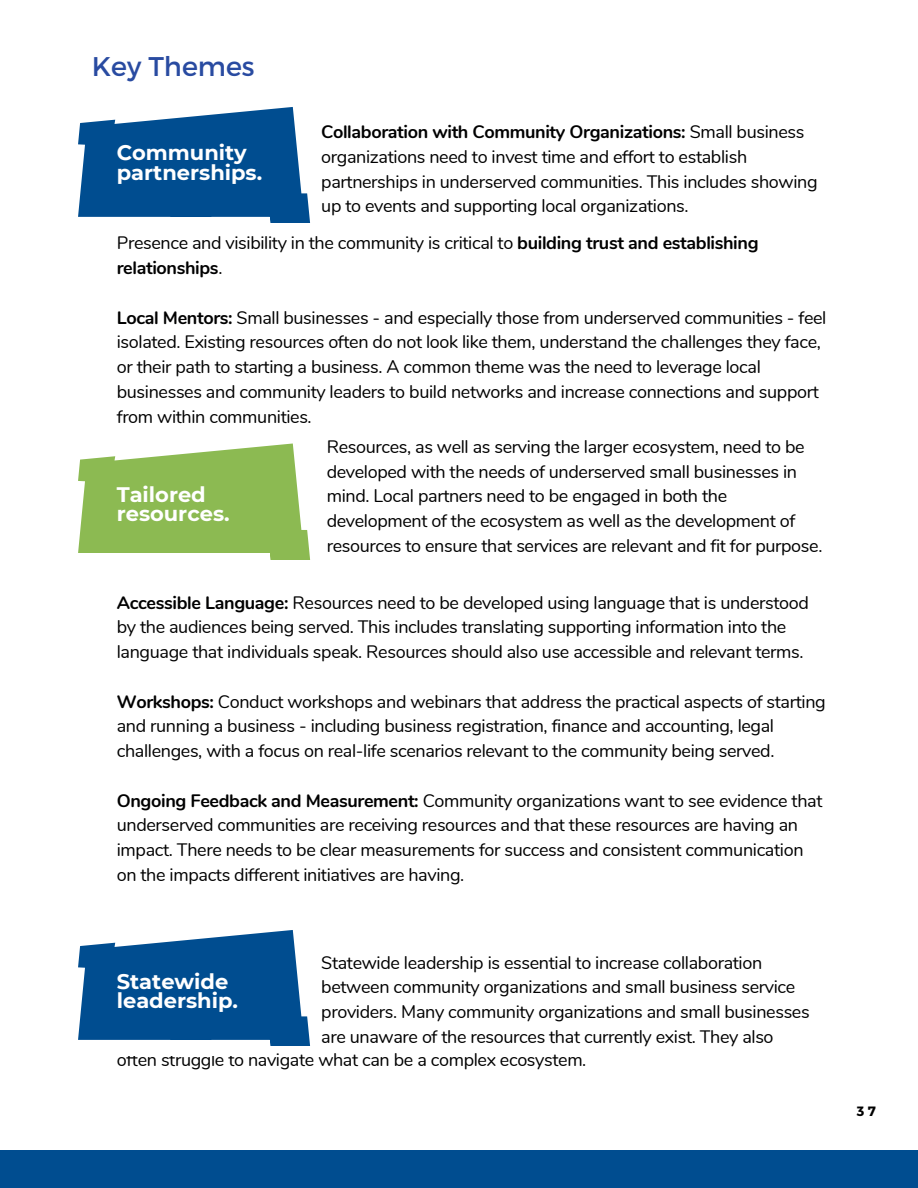
<style>
.page{position:relative;width:918px;height:1188px;background:#fff}
.page>*{position:absolute;margin:0;border:0;box-sizing:border-box;transform-origin:0 0}
.t1{font:27px "Montserrat";color:#294ba1}
.t2{font:700 21px/19.2px "Montserrat";color:#fff}
.t3{font:18px/24.8px "Nunito";letter-spacing:-.02em;color:#000001}
.t4{font:700 13.5px "Montserrat";color:#000}
.s1{font-weight:700}
</style>
<div class="page">
<svg style="left:78px;top:107px;width:232px;height:116px;background:#22659e"></svg>
<div style="left:73px;top:217px;width:197px;height:15px;background:#fff"></div>
<svg style="left:78px;top:444px;width:232px;height:115px;background:#9bc368"></svg>
<div style="left:73px;top:553px;width:197px;height:16px;background:#fff"></div>
<svg style="left:78px;top:930px;width:232px;height:116px;background:#22659f"></svg>
<div style="left:73px;top:1040px;width:197px;height:15px;background:#fff"></div>
<div style="left:0;top:1151px;width:918px;height:37px;background:#004d90"></div>
<h1 class="t1" style="left:92px;top:49px;width:164px">Key Themes</h1>
<p class="t2" style="left:117px;top:143px;width:147px">Community partnerships.</p>
<p class="t3" style="left:321px;top:120px;width:498px"><span class="s1">Collaboration with Community Organizations:</span> Small business organizations need to invest time and effort to establish partnerships in underserved communities. This includes showing up to events and supporting local organizations.</p>
<p class="t3" style="left:117px;top:231px;width:643px">Presence and visibility in the community is critical to <span class="s1">building trust and establishing relationships</span>.</p>
<p class="t3" style="left:117px;top:305px;width:711px"><span class="s1">Local Mentors:</span> Small businesses - and especially those from underserved communities - feel isolated. Existing resources often do not look like them, understand the challenges they face, or their path to starting a business. A common theme was the need to leverage local businesses and community leaders to build networks and increase connections and support from within communities.</p>
<p class="t2" style="left:117px;top:485px;width:114px">Tailored resources.</p>
<p class="t3" style="left:327px;top:435px;width:497px">Resources, as well as serving the larger ecosystem, need to be developed with the needs of underserved small businesses in mind. Local partners need to be engaged in both the development of the ecosystem as well as the development of resources to ensure that services are relevant and fit for purpose.</p>
<p class="t3" style="left:117px;top:590px;width:694px"><span class="s1">Accessible Language:</span> Resources need to be developed using language that is understood by the audiences being served. This includes translating supporting information into the language that individuals speak. Resources should also use accessible and relevant terms.</p>
<p class="t3" style="left:117px;top:689px;width:710px"><span class="s1">Workshops:</span> Conduct workshops and webinars that address the practical aspects of starting and running a business - including business registration, finance and accounting, legal challenges, with a focus on real-life scenarios relevant to the community being served.</p>
<p class="t3" style="left:117px;top:788px;width:707px"><span class="s1">Ongoing Feedback and Measurement:</span> Community organizations want to see evidence that underserved communities are receiving resources and that these resources are having an impact. There needs to be clear measurements for success and consistent communication on the impacts different initiatives are having.</p>
<p class="t2" style="left:117px;top:972px;width:123px">Statewide leadership.</p>
<p class="t3" style="left:321px;top:950px;width:490px">Statewide leadership is essential to increase collaboration between community organizations and small business service providers. Many community organizations and small businesses are unaware of the resources that currently exist. They also</p>
<p class="t3" style="left:117px;top:1048px;width:471px">often struggle to navigate what can be a complex ecosystem.</p>
<p class="t4" style="left:857px;top:1103px;width:20px">37</p>
</div>
